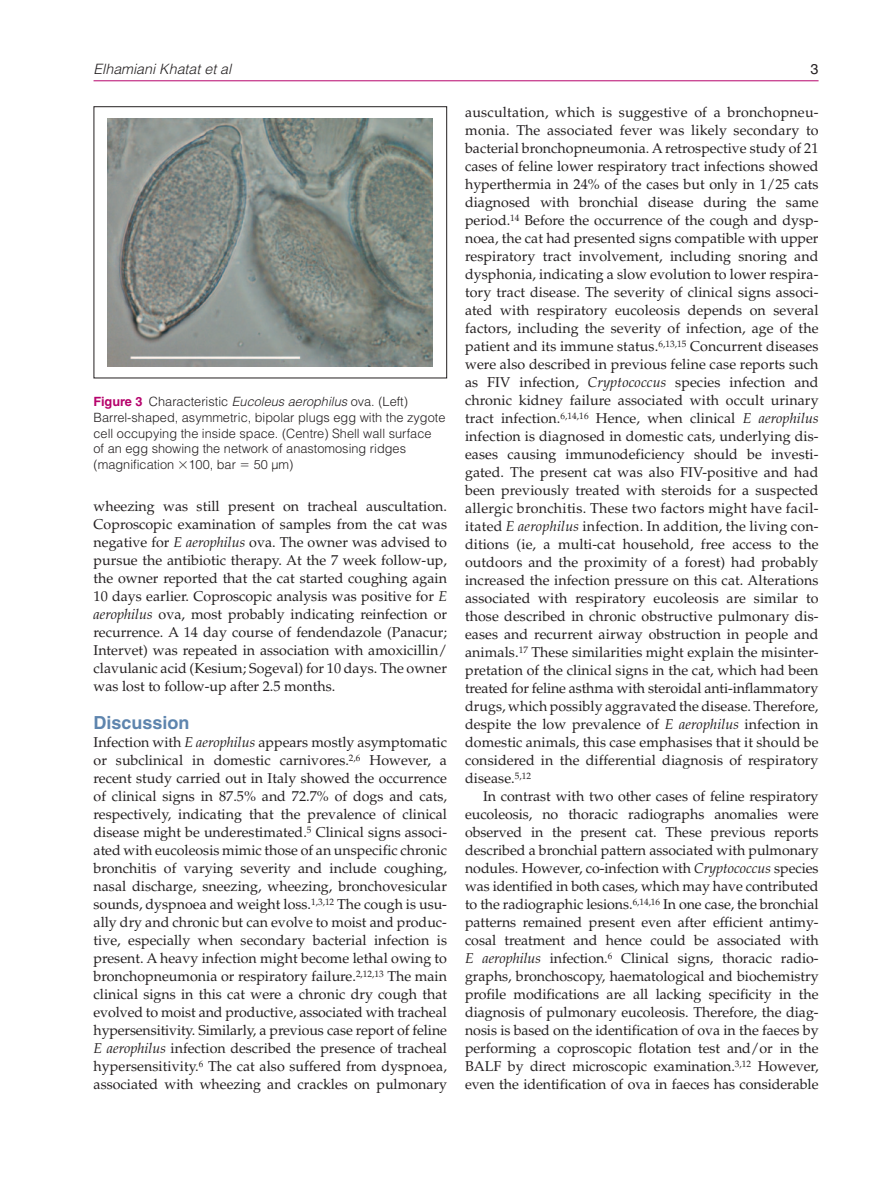
<style>
.page{position:relative;width:893px;height:1191px;background:#fff}
.page>*{position:absolute;margin:0;border:0;box-sizing:border-box;transform-origin:0 0}
.t1{font:700 18px "Helvetica LT Std";color:#5e85ae}
.t2{font:14.25px/18px "Palatino LT Std";color:#231f20;text-align:justify}
.t3{font:italic 300 14.25px "Helvetica LT Std";color:#231f20}
.t4{font:14.25px "Helvetica LT Std";color:#231f20}
.t5{font:300 12.75px/15.8px "Helvetica LT Std";color:#231f20}
.s1{font-weight:700;color:#b6036c}
.s2{font-style:italic}
</style>
<div class="page">
<hr style="left:94px;top:80px;width:725px;height:1px;background:#b6036c">
<img style="left:108px;top:119px;width:325px;height:247px">
<div style="left:94px;top:106px;width:353px;height:272px;border:1px solid #231f20"></div>
<p class="t3" style="left:94px;top:60px;width:139px">Elhamiani Khatat et al</p>
<p class="t4" style="left:811px;top:61px;width:9px">3</p>
<p class="t5" style="left:94px;top:393px;width:353px"><span class="s1">Figure 3</span> Characteristic <span class="s2">Eucoleus aerophilus</span> ova. (Left)<br>Barrel-shaped, asymmetric, bipolar plugs egg with the zygote cell occupying the inside space. (Centre) Shell wall surface<br>of an egg showing the network of anastomosing ridges (magnification 100, bar</p>
<p class="t5" style="left:254px;top:456px;width:41px">50 µm)</p>
<p class="t2" style="left:94px;top:497px;width:355px">wheezing was still present on tracheal auscultation.<br>Coproscopic examination of samples from the cat was negative for <span class="s2">E aerophilus</span> ova. The owner was advised to pursue the antibiotic therapy. At the 7 week follow-up, the owner reported that the cat started coughing again 10 days earlier. Coproscopic analysis was positive for <span class="s2">E aerophilus</span> ova, most probably indicating reinfection or recurrence. A 14 day course of fendendazole (Panacur; Intervet) was repeated in association with amoxicillin/ clavulanic acid (Kesium; Sogeval) for 10 days. The owner was lost to follow-up after 2.5 months.</p>
<p class="t1" style="left:94px;top:712px;width:98px">Discussion</p>
<p class="t2" style="left:94px;top:733px;width:355px">Infection with <span class="s2">E aerophilus</span> appears mostly asymptomatic or subclinical in domestic carnivores.<sup>2,6</sup> However, a recent study carried out in Italy showed the occurrence of clinical signs in 87.5% and 72.7% of dogs and cats, respectively, indicating that the prevalence of clinical disease might be underestimated.<sup>5</sup> Clinical signs associ&shy;ated with eucoleosis mimic those of an unspecific chronic bronchitis of varying severity and include coughing, nasal discharge, sneezing, wheezing, bronchovesicular sounds, dyspnoea and weight loss.<sup>1,3,12</sup> The cough is usu&shy;ally dry and chronic but can evolve to moist and produc&shy;tive, especially when secondary bacterial infection is present. A heavy infection might become lethal owing to bronchopneumonia or respiratory failure.<sup>2,12,13</sup> The main clinical signs in this cat were a chronic dry cough that evolved to moist and productive, associated with tracheal hypersensitivity. Similarly, a previous case report of feline <span class="s2">E aerophilus</span> infection described the presence of tracheal hypersensitivity.<sup>6</sup> The cat also suffered from dyspnoea, associated with wheezing and crackles on pulmonary</p>
<p class="t2" style="left:465px;top:103px;width:355px">auscultation, which is suggestive of a bronchopneu&shy;monia. The associated fever was likely secondary to bacterial bronchopneumonia. A retrospective study of 21 cases of feline lower respiratory tract infections showed hyperthermia in 24% of the cases but only in 1/25 cats diagnosed with bronchial disease during the same period.<sup>14</sup> Before the occurrence of the cough and dysp&shy;noea, the cat had presented signs compatible with upper respiratory tract involvement, including snoring and dysphonia, indicating a slow evolution to lower respira&shy;tory tract disease. The severity of clinical signs associ&shy;ated with respiratory eucoleosis depends on several factors, including the severity of infection, age of the patient and its immune status.<sup>6,13,15</sup> Concurrent diseases were also described in previous feline case reports such as FIV infection, <span class="s2">Cryptococcus</span> species infection and chronic kidney failure associated with occult urinary tract infection.<sup>6,14,16</sup> Hence, when clinical <span class="s2">E aerophilus </span>infection is diagnosed in domestic cats, underlying dis&shy;eases causing immunodeficiency should be investi&shy;gated. The present cat was also FIV-positive and had been previously treated with steroids for a suspected allergic bronchitis. These two factors might have facil&shy;itated <span class="s2">E aerophilus</span> infection. In addition, the living con&shy;ditions (ie, a multi-cat household, free access to the outdoors and the proximity of a forest) had probably increased the infection pressure on this cat. Alterations associated with respiratory eucoleosis are similar to those described in chronic obstructive pulmonary dis&shy;eases and recurrent airway obstruction in people and animals.<sup>17</sup> These similarities might explain the misinter&shy;pretation of the clinical signs in the cat, which had been treated for feline asthma with steroidal anti-inflammatory drugs, which possibly aggravated the disease. Therefore, despite the low prevalence of <span class="s2">E aerophilus</span> infection in domestic animals, this case emphasises that it should be considered in the differential diagnosis of respiratory disease.<sup>5,12</sup></p>
<p class="t2" style="left:465px;top:787px;width:355px;text-indent:18px">In contrast with two other cases of feline respiratory eucoleosis, no thoracic radiographs anomalies were observed in the present cat. These previous reports described a bronchial pattern associated with pulmonary nodules. However, co-infection with <span class="s2">Cryptococcus</span> species was identified in both cases, which may have contributed to the radiographic lesions.<sup>6,14,16</sup> In one case, the bronchial patterns remained present even after efficient antimy&shy;cosal treatment and hence could be associated with <span class="s2">E aerophilus</span> infection.<sup>6</sup> Clinical signs, thoracic radio&shy;graphs, bronchoscopy, haematological and biochemistry profile modifications are all lacking specificity in the diagnosis of pulmonary eucoleosis. Therefore, the diag&shy;nosis is based on the identification of ova in the faeces by performing a coproscopic flotation test and/or in the BALF by direct microscopic examination.<sup>3,12</sup> However, even the identification of ova in faeces has considerable</p>
</div>
